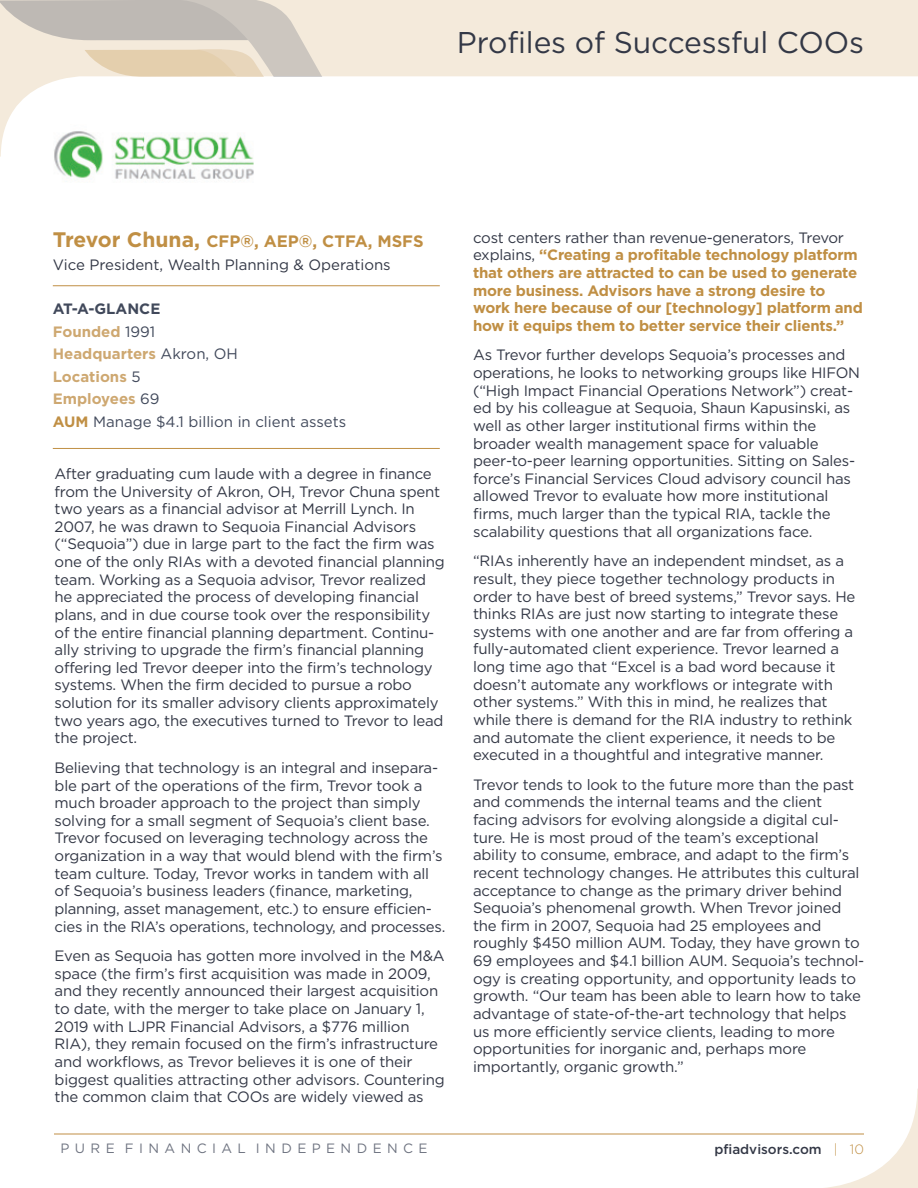
<style>
.page{position:relative;width:918px;height:1188px;background:#fff}
.page>*{position:absolute;margin:0;border:0;box-sizing:border-box;transform-origin:0 0}
.t1{font:30px "Gotham";letter-spacing:-.005em;color:#333846}
.t2{font:700 16.5px "Gotham";color:#c08f44}
.t3{font:15px/17.7px "Gotham";letter-spacing:-.015em;color:#333846}
.t4{font:700 15px/17.7px "Gotham";letter-spacing:-.015em;color:#c08f44}
.t5{font:15px/22.5px "Gotham";color:#41495b}
.t6{font:13.5px "Gotham";color:#6f7481}
.t7{font:500 13.5px "Gotham";color:#333846}
.s1{font-size:21px}
.s2{font-weight:700}
.s3{font-weight:700;color:#cea871}
.s4{font-weight:700;color:#c08f44}
.s5{font-weight:400;color:#333846}
.s6{font-weight:300;color:#c08f44}
</style>
<div class="page">
<hr style="left:54px;top:1134px;width:810px;height:1px;background:#c08f44">
<svg style="left:0;top:0;width:918px;height:157px"></svg>
<svg style="left:0;top:0;width:336px;height:77px;background:#dad0c3"></svg>
<svg style="left:823px;top:1089px;width:95px;height:99px"></svg>
<hr style="left:53px;top:285px;width:387px;height:1px;background:#c08f44">
<hr style="left:53px;top:448px;width:387px;height:1px;background:#c08f44">
<img style="left:46px;top:124px;width:218px;height:55px">
<h1 class="t1" style="left:457px;top:26px;width:409px">Profiles of Successful COOs</h1>
<p class="t2" style="left:53px;top:232px;width:372px"><span class="s1">Trevor Chuna,</span> CFP®, AEP®, CTFA, MSFS</p>
<p class="t3" style="left:53px;top:255px;width:339px">Vice President, Wealth Planning &amp; Operations</p>
<p class="t5" style="left:53px;top:298px;width:295px"><span class="s2">AT-A-GLANCE<br></span><span class="s3">Founded</span> 1991<br><span class="s3">Headquarters</span> Akron, OH<br><span class="s3">Locations</span> 5<br><span class="s3">Employees</span> 69<br><span class="s4">AUM</span> Manage $4.1 billion in client assets</p>
<p class="t3" style="left:55px;top:465px;width:392px">After graduating cum laude with a degree in finance from the University of Akron, OH, Trevor Chuna spent two years as a financial advisor at Merrill Lynch. In 2007, he was drawn to Sequoia Financial Advisors (“Sequoia”) due in large part to the fact the firm was one of the only RIAs with a devoted financial planning team. Working as a Sequoia advisor, Trevor realized he appreciated the process of developing financial plans, and in due course took over the responsibility of the entire financial planning department. Continu&shy;ally striving to upgrade the firm’s financial planning offering led Trevor deeper into the firm’s technology systems. When the firm decided to pursue a robo solution for its smaller advisory clients approximately two years ago, the executives turned to Trevor to lead the project.</p>
<p class="t3" style="left:55px;top:759px;width:392px">Believing that technology is an integral and insepara&shy;ble part of the operations of the firm, Trevor took a much broader approach to the project than simply solving for a small segment of Sequoia’s client base.<br>Trevor focused on leveraging technology across the organization in a way that would blend with the firm’s team culture. Today, Trevor works in tandem with all of Sequoia’s business leaders (finance, marketing, planning, asset management, etc.) to ensure efficien&shy;cies in the RIA’s operations, technology, and processes.</p>
<p class="t3" style="left:55px;top:947px;width:392px">Even as Sequoia has gotten more involved in the M&amp;A space (the firm’s first acquisition was made in 2009, and they recently announced their largest acquisition to date, with the merger to take place on January 1, 2019 with LJPR Financial Advisors, a $776 million RIA), they remain focused on the firm’s infrastructure and workflows, as Trevor believes it is one of their biggest qualities attracting other advisors. Countering the common claim that COOs are widely viewed as</p>
<p class="t4" style="left:473px;top:228px;width:391px"><span class="s5">cost centers rather than revenue-generators, Trevor explains,</span> “Creating a profitable technology platform that others are attracted to can be used to generate more business. Advisors have a strong desire to work here because of our [technology] platform and how it equips them to better service their clients.”</p>
<p class="t3" style="left:473px;top:346px;width:389px">As Trevor further develops Sequoia’s processes and operations, he looks to networking groups like HIFON (“High Impact Financial Operations Network”) creat&shy;ed by his colleague at Sequoia, Shaun Kapusinski, as well as other larger institutional firms within the broader wealth management space for valuable peer-to-peer learning opportunities. Sitting on Sales&shy;force’s Financial Services Cloud advisory council has allowed Trevor to evaluate how more institutional firms, much larger than the typical RIA, tackle the scalability questions that all organizations face.</p>
<p class="t3" style="left:473px;top:552px;width:384px">“RIAs inherently have an independent mindset, as a result, they piece together technology products in order to have best of breed systems,” Trevor says. He thinks RIAs are just now starting to integrate these systems with one another and are far from offering a fully-automated client experience. Trevor learned a long time ago that “Excel is a bad word because it doesn’t automate any workflows or integrate with other systems.” With this in mind, he realizes that while there is demand for the RIA industry to rethink and automate the client experience, it needs to be executed in a thoughtful and integrative manner.</p>
<p class="t3" style="left:473px;top:775px;width:393px">Trevor tends to look to the future more than the past and commends the internal teams and the client facing advisors for evolving alongside a digital cul&shy;ture. He is most proud of the team’s exceptional ability to consume, embrace, and adapt to the firm’s recent technology changes. He attributes this cultural acceptance to change as the primary driver behind Sequoia’s phenomenal growth. When Trevor joined the firm in 2007, Sequoia had 25 employees and roughly $450 million AUM. Today, they have grown to 69 employees and $4.1 billion AUM. Sequoia’s technol&shy;ogy is creating opportunity, and opportunity leads to growth. “Our team has been able to learn how to take advantage of state-of-the-art technology that helps us more efficiently service clients, leading to more opportunities for inorganic and, perhaps more importantly, organic growth.”</p>
<p class="t6" style="left:61px;top:1141px;width:369px">P U R E F I N A N C I A L I N D E P E N D E N C E</p>
<p class="t7" style="left:714px;top:1142px;width:151px">pfiadvisors.com <span class="s6">| 10</span></p>
</div>
